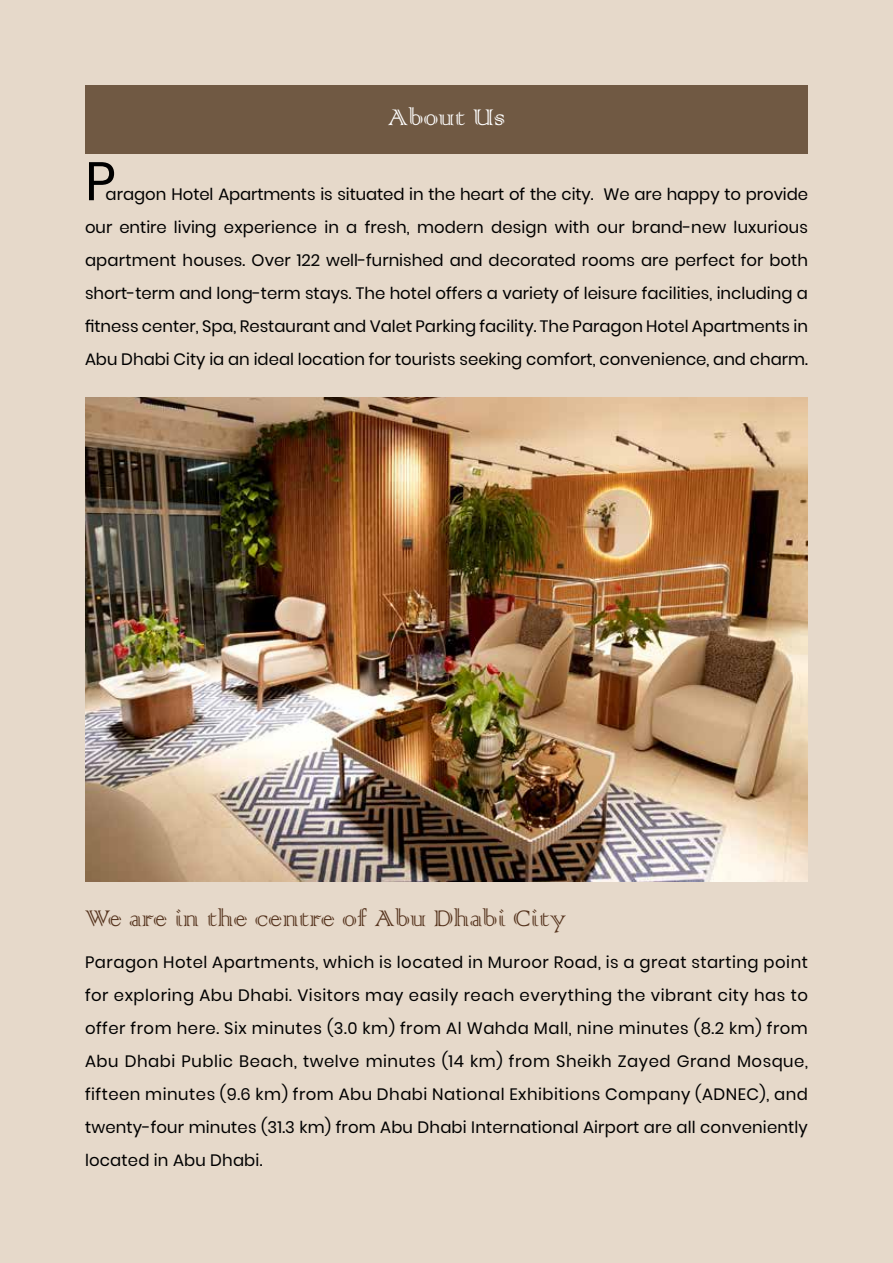
<style>
.page{position:relative;width:893px;height:1263px;background:#e6d9ca}
.page>*{position:absolute;margin:0;border:0;box-sizing:border-box;transform-origin:0 0}
.t1{font:54px "Poppins";color:#000}
.t2{font:30px "Colonna MT Std";color:#56341e}
.t3{font:30px "Colonna MT Std";color:#fff}
.t4{font:16.5px/33px "Poppins";letter-spacing:.005em;color:#000;text-align:justify}
</style>
<div class="page">
<div style="left:85px;top:85px;width:723px;height:69px;background:#705943"></div>
<img style="left:85px;top:398px;width:723px;height:483px">
<h2 class="t3" style="left:388px;top:103px;width:119px">About Us</h2>
<h1 class="t1" style="left:85px;top:150px;width:32px">P</h1>
<p class="t4" style="left:85px;top:178px;width:724px;text-indent:21px">aragon Hotel Apartments is situated in the heart of the city. We are happy to provide our entire living experience in a fresh, modern design with our brand-new luxurious apartment houses. Over 122 well-furnished and decorated rooms are perfect for both short-term and long-term stays. The hotel offers a variety of leisure facilities, including a fitness center, Spa, Restaurant and Valet Parking facility. The Paragon Hotel Apartments in Abu Dhabi City ia an ideal location for tourists seeking comfort, convenience, and charm.</p>
<h2 class="t2" style="left:85px;top:904px;width:482px">We are in the centre of Abu Dhabi City</h2>
<p class="t4" style="left:85px;top:946px;width:724px">Paragon Hotel Apartments, which is located in Muroor Road, is a great starting point for exploring Abu Dhabi. Visitors may easily reach everything the vibrant city has to offer from here. Six minutes (3.0 km) from Al Wahda Mall, nine minutes (8.2 km) from Abu Dhabi Public Beach, twelve minutes (14 km) from Sheikh Zayed Grand Mosque, fifteen minutes (9.6 km) from Abu Dhabi National Exhibitions Company (ADNEC), and twenty-four minutes (31.3 km) from Abu Dhabi International Airport are all conveniently located in Abu Dhabi.</p>
</div>
